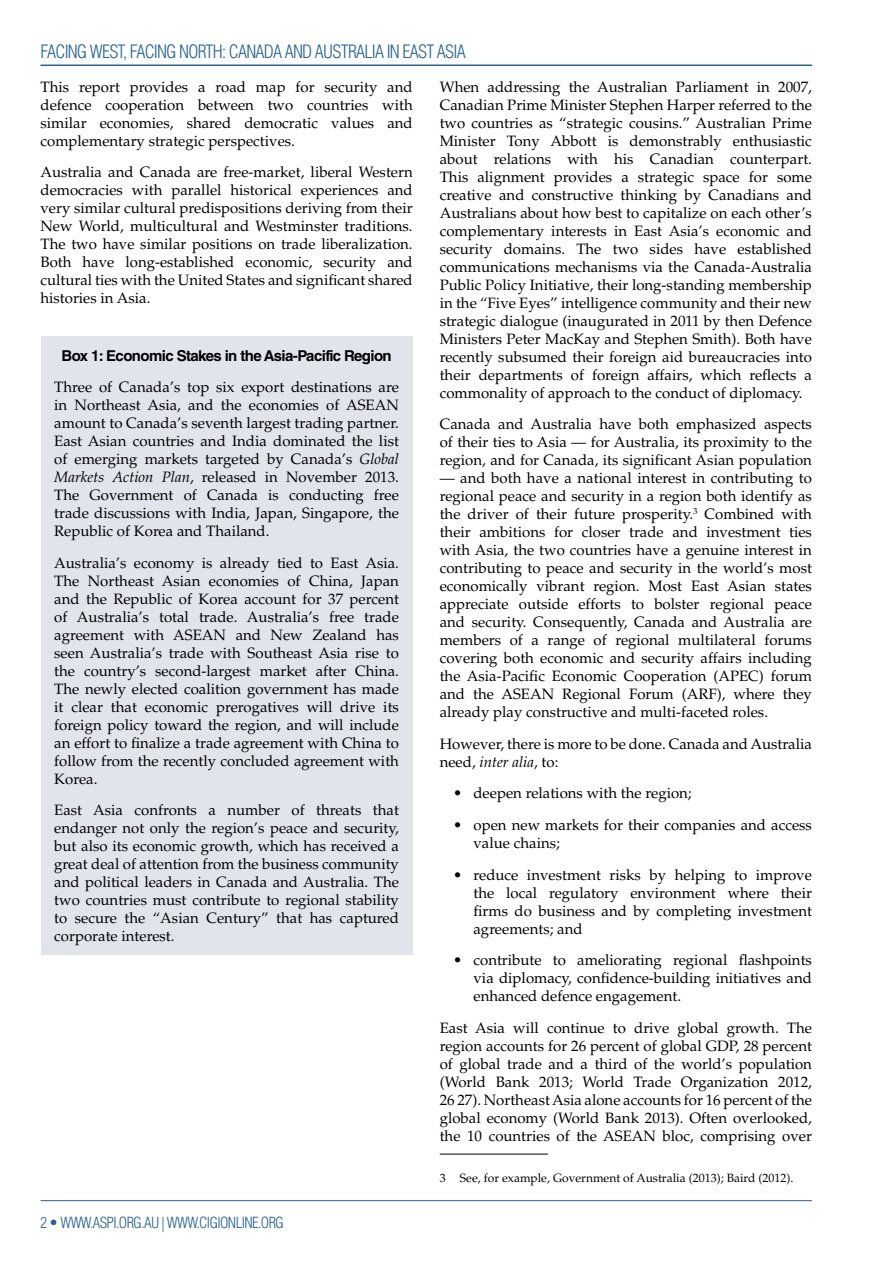
<style>
.page{position:relative;width:893px;height:1263px;background:#fff}
.page>*{position:absolute;margin:0;border:0;box-sizing:border-box;transform-origin:0 0}
.t1{font:300 condensed 18px "Helvetica LT Std";letter-spacing:-.04em;color:#28628f}
.t2{font:15px/18px "Palatino LT Std";color:#000;text-align:justify}
.t3{font:700 15px "Helvetica LT Std";letter-spacing:-.04em;color:#000}
.t4{font:300 condensed 15px "Helvetica LT Std";letter-spacing:-.04em;color:#28628f}
.t5{font:12px "Palatino LT Std";color:#000}
.s1{font-style:italic}
</style>
<div class="page">
<hr style="left:40px;top:65px;width:772px;height:1px;background:#28628f">
<hr style="left:40px;top:1200px;width:772px;height:1px;background:#28628f">
<div style="left:41px;top:336px;width:371px;height:619px;background:#e2e4ec"></div>
<hr style="left:440px;top:1154px;width:108px;height:1px;background:#000">
<p class="t1" style="left:40px;top:40px;width:427px">FACING WEST, FACING NORTH: CANADA AND AUSTRALIA IN EAST ASIA</p>
<p class="t2" style="left:40px;top:78px;width:374px">This report provides a road map for security and defence cooperation between two countries with similar economies, shared democratic values and complementary strategic perspectives.</p>
<p class="t2" style="left:40px;top:164px;width:374px">Australia and Canada are free-market, liberal Western democracies with parallel historical experiences and very similar cultural predispositions deriving from their New World, multicultural and Westminster traditions.<br>The two have similar positions on trade liberalization.<br>Both have long-established economic, security and cultural ties with the United States and significant shared histories in Asia.</p>
<p class="t3" style="left:61px;top:346px;width:332px">Box 1: Economic Stakes in the Asia-Pacific Region</p>
<p class="t2" style="left:54px;top:378px;width:346px">Three of Canada’s top six export destinations are in Northeast Asia, and the economies of ASEAN amount to Canada’s seventh largest trading partner.<br>East Asian countries and India dominated the list of emerging markets targeted by Canada’s <span class="s1">Global Markets Action Plan</span>, released in November 2013.<br>The Government of Canada is conducting free trade discussions with India, Japan, Singapore, the Republic of Korea and Thailand.</p>
<p class="t2" style="left:54px;top:554px;width:346px">Australia’s economy is already tied to East Asia.<br>The Northeast Asian economies of China, Japan and the Republic of Korea account for 37 percent of Australia’s total trade. Australia’s free trade agreement with ASEAN and New Zealand has seen Australia’s trade with Southeast Asia rise to the country’s second-largest market after China.<br>The newly elected coalition government has made it clear that economic prerogatives will drive its foreign policy toward the region, and will include an effort to finalize a trade agreement with China to follow from the recently concluded agreement with Korea.</p>
<p class="t2" style="left:54px;top:801px;width:346px">East Asia confronts a number of threats that endanger not only the region’s peace and security, but also its economic growth, which has received a great deal of attention from the business community and political leaders in Canada and Australia. The two countries must contribute to regional stability to secure the “Asian Century” that has captured corporate interest.</p>
<p class="t4" style="left:40px;top:1213px;width:245px">2 • WWW.ASPI.ORG.AU | WWW.CIGIONLINE.ORG</p>
<p class="t2" style="left:440px;top:78px;width:374px">When addressing the Australian Parliament in 2007, Canadian Prime Minister Stephen Harper referred to the two countries as “strategic cousins.” Australian Prime Minister Tony Abbott is demonstrably enthusiastic about relations with his Canadian counterpart.<br>This alignment provides a strategic space for some creative and constructive thinking by Canadians and Australians about how best to capitalize on each other’s complementary interests in East Asia’s economic and security domains. The two sides have established communications mechanisms via the Canada-Australia Public Policy Initiative, their long-standing membership in the “Five Eyes” intelligence community and their new strategic dialogue (inaugurated in 2011 by then Defence Ministers Peter MacKay and Stephen Smith). Both have recently subsumed their foreign aid bureaucracies into their departments of foreign affairs, which reflects a commonality of approach to the conduct of diplomacy.</p>
<p class="t2" style="left:440px;top:416px;width:374px">Canada and Australia have both emphasized aspects of their ties to Asia — for Australia, its proximity to the region, and for Canada, its significant Asian population</p>
<p class="t2" style="left:440px;top:470px;width:374px">— and both have a national interest in contributing to regional peace and security in a region both identify as the driver of their future prosperity.<sup>3</sup> Combined with their ambitions for closer trade and investment ties with Asia, the two countries have a genuine interest in contributing to peace and security in the world’s most economically vibrant region. Most East Asian states appreciate outside efforts to bolster regional peace and security. Consequently, Canada and Australia are members of a range of regional multilateral forums covering both economic and security affairs including the Asia-Pacific Economic Cooperation (APEC) forum and the ASEAN Regional Forum (ARF), where they already play constructive and multi-faceted roles.</p>
<p class="t2" style="left:440px;top:735px;width:374px">However, there is more to be done. Canada and Australia need, <span class="s1">inter alia</span>, to:</p>
<p class="t2" style="left:453px;top:785px;width:240px">• deepen relations with the region;</p>
<p class="t2" style="left:473px;top:816px;width:340px;text-indent:-20px">• open new markets for their companies and access value chains;</p>
<p class="t2" style="left:473px;top:866px;width:340px;text-indent:-20px">• reduce investment risks by helping to improve the local regulatory environment where their firms do business and by completing investment agreements; and</p>
<p class="t2" style="left:473px;top:951px;width:340px;text-indent:-20px">• contribute to ameliorating regional flashpoints via diplomacy, confidence-building initiatives and enhanced defence engagement.</p>
<p class="t2" style="left:440px;top:1019px;width:374px">East Asia will continue to drive global growth. The region accounts for 26 percent of global GDP, 28 percent of global trade and a third of the world’s population (World Bank 2013; World Trade Organization 2012, 26 27). Northeast Asia alone accounts for 16 percent of the global economy (World Bank 2013). Often overlooked, the 10 countries of the ASEAN bloc, comprising over</p>
<p class="t5" style="left:440px;top:1171px;width:355px">3 See, for example, Government of Australia (2013); Baird (2012).</p>
</div>
